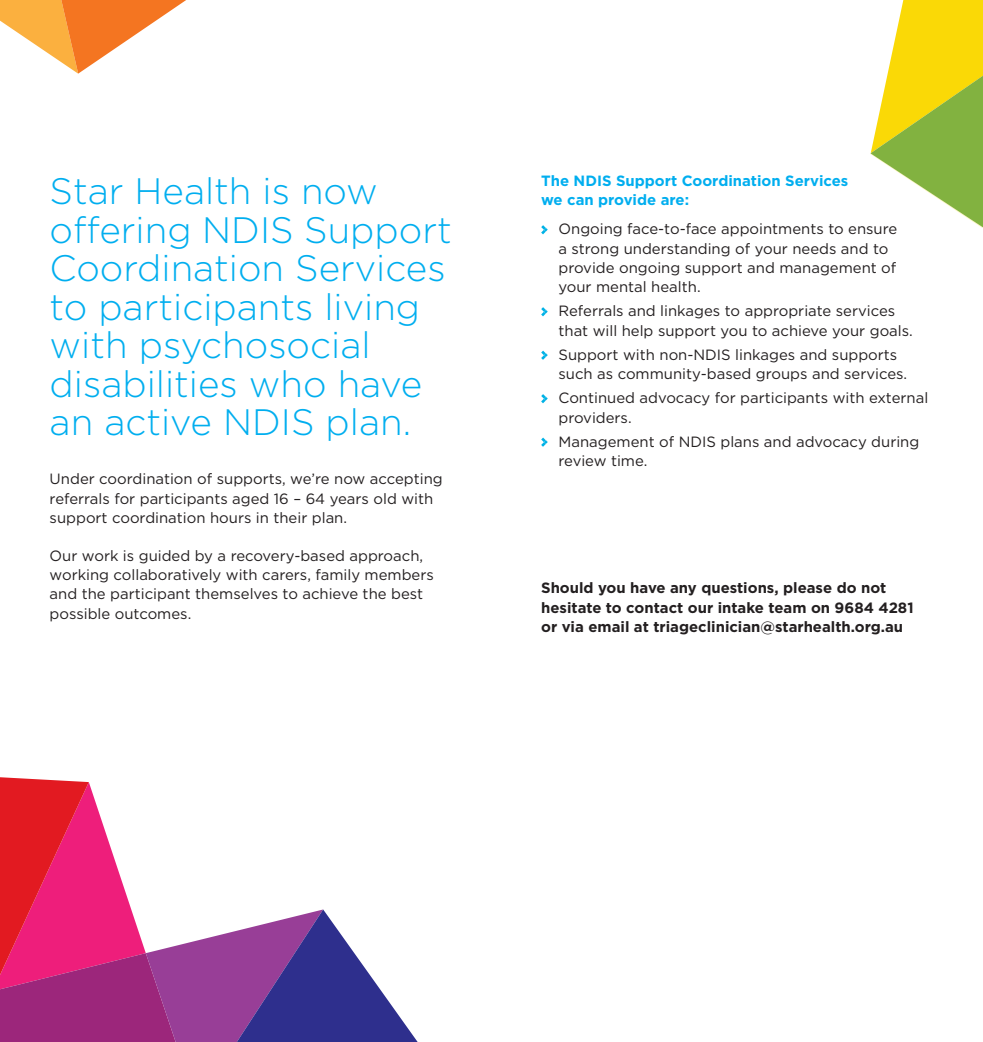
<style>
.page{position:relative;width:983px;height:1042px;background:#fff}
.page>*{position:absolute;margin:0;border:0;box-sizing:border-box;transform-origin:0 0}
.t1{font:300 36.75px/38.5px "Gotham";color:#00aeef}
.t2{font:14.88px/19.2px "Gotham";color:#231f20}
.t3{font:700 14.88px/19.2px "Gotham";color:#231f20}
.t4{font:700 14.88px/19.2px "Gotham";color:#00aeef}
</style>
<div class="page">
<svg style="left:541px;top:225px;width:6px;height:9px"></svg>
<svg style="left:541px;top:307px;width:6px;height:9px"></svg>
<svg style="left:541px;top:351px;width:6px;height:9px"></svg>
<svg style="left:541px;top:394px;width:6px;height:9px"></svg>
<svg style="left:541px;top:437px;width:6px;height:10px"></svg>
<svg style="left:0;top:0;width:186px;height:74px"></svg>
<svg style="left:870px;top:0;width:112px;height:227px"></svg>
<svg style="left:0;top:777px;width:417px;height:265px"></svg>
<p class="t1" style="left:50px;top:172px;width:403px">Star Health is now offering NDIS Support<br>Coordination Services to participants living with psychosocial disabilities who have an active NDIS plan.</p>
<p class="t2" style="left:50px;top:469px;width:394px">Under coordination of supports, we’re now accepting referrals for participants aged 16 – 64 years old with support coordination hours in their plan.</p>
<p class="t2" style="left:50px;top:546px;width:385px">Our work is guided by a recovery-based approach, working collaboratively with carers, family members and the participant themselves to achieve the best possible outcomes.</p>
<p class="t4" style="left:541px;top:171px;width:309px">The NDIS Support Coordination Services we can provide are:</p>
<p class="t2" style="left:558px;top:219px;width:340px">Ongoing face-to-face appointments to ensure a strong understanding of your needs and to provide ongoing support and management of your mental health.</p>
<p class="t2" style="left:558px;top:301px;width:356px">Referrals and linkages to appropriate services that will help support you to achieve your goals.</p>
<p class="t2" style="left:558px;top:345px;width:350px">Support with non-NDIS linkages and supports such as community-based groups and services.</p>
<p class="t2" style="left:558px;top:388px;width:371px">Continued advocacy for participants with external providers.</p>
<p class="t2" style="left:558px;top:432px;width:362px">Management of NDIS plans and advocacy during review time.</p>
<p class="t3" style="left:541px;top:578px;width:374px">Should you have any questions, please do not hesitate to contact our intake team on 9684 4281 or via email at triageclinician@starhealth.org.au</p>
</div>
